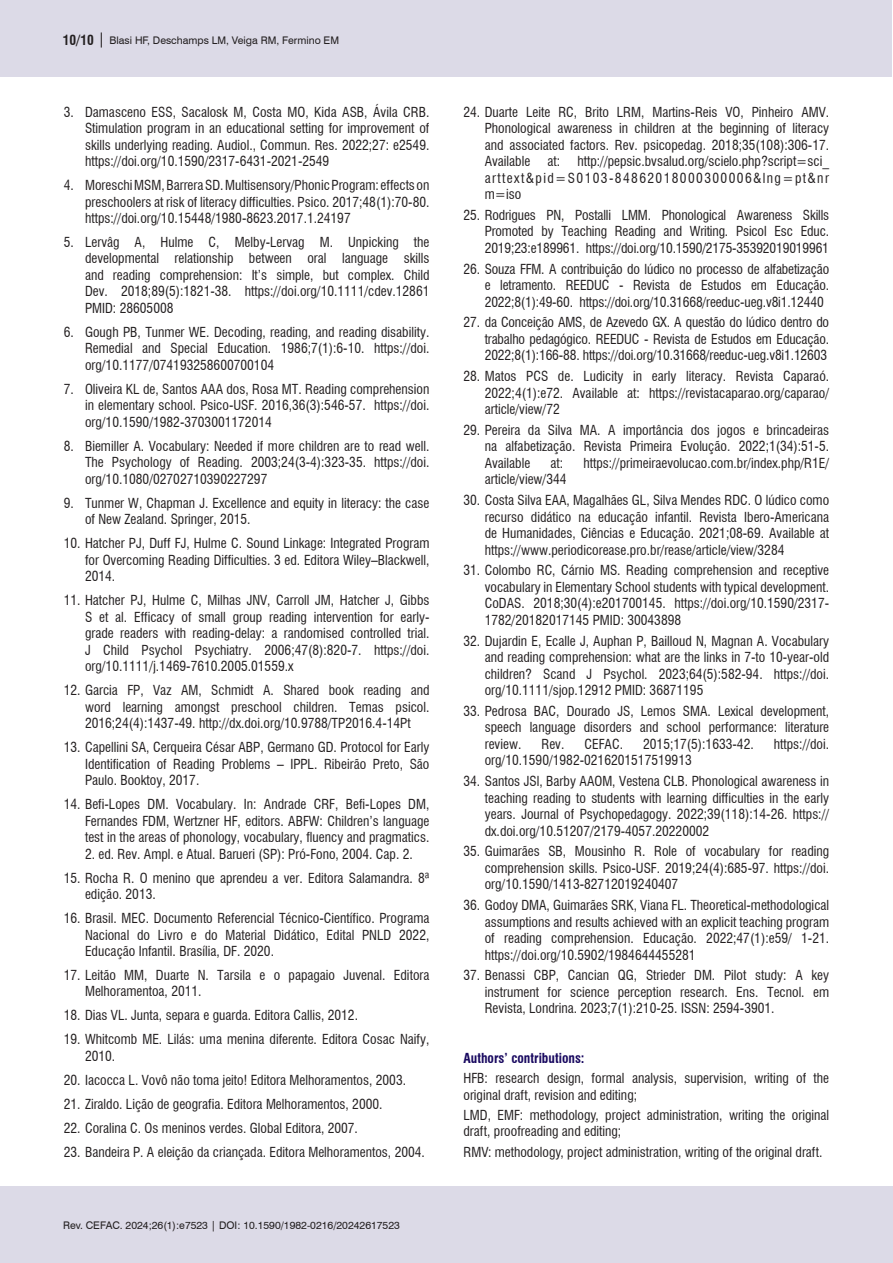
<style>
.page{position:relative;width:893px;height:1263px;background:#fff}
.page>*{position:absolute;margin:0;border:0;box-sizing:border-box;transform-origin:0 0}
.Contibuição_autor{font:condensed 13.5px/16.5px "Swiss 721 BT";color:#231f20;text-align:justify}
.Contibuição_autor_titulo{font:700 condensed 13.5px "Swiss 721 BT";color:#18085f}
.t1{font:10.5px "Swiss 721 BT";color:#231f20}
.s1{font-weight:700;font-stretch:condensed;font-size:13.5px}
.s2{font-size:15px}
</style>
<div class="page">
<div style="left:0;top:1186px;width:892px;height:77px;background:#dcdae7"></div>
<div style="left:0;top:0;width:892px;height:77px;background:#dcdae7"></div>
<p class="t1" style="left:63px;top:33px;width:278px"><span class="s1">10/10</span> <span class="s2">|</span> Blasi HF, Deschamps LM, Veiga RM, Fermino EM</p>
<p class="Contibuição_autor" style="left:85px;top:103px;width:346px;text-indent:-21px">3. Damasceno ESS, Sacalosk M, Costa MO, Kida ASB, Ávila CRB.<br>Stimulation program in an educational setting for improvement of skills underlying reading. Audiol., Commun. Res. 2022;27: e2549. https://doi.org/10.1590/2317-6431-2021-2549</p>
<p class="Contibuição_autor" style="left:85px;top:177px;width:346px;text-indent:-21px">4. Moreschi MSM, Barrera SD. Multisensory/Phonic Program: effects on preschoolers at risk of literacy difficulties. Psico. 2017;48(1):70-80. https://doi.org/10.15448/1980-8623.2017.1.24197</p>
<p class="Contibuição_autor" style="left:85px;top:234px;width:346px;text-indent:-21px">5. Lervâg A, Hulme C, Melby-Lervag M. Unpicking the developmental relationship between oral language skills and reading comprehension: It’s simple, but complex. Child Dev. 2018;89(5):1821-38. https://doi.org/10.1111/cdev.12861<br>PMID: 28605008</p>
<p class="Contibuição_autor" style="left:85px;top:324px;width:346px;text-indent:-21px">6. Gough PB, Tunmer WE. Decoding, reading, and reading disability.<br>Remedial and Special Education. 1986;7(1):6-10. https://doi. org/10.1177/074193258600700104</p>
<p class="Contibuição_autor" style="left:85px;top:381px;width:346px;text-indent:-21px">7. Oliveira KL de, Santos AAA dos, Rosa MT. Reading comprehension in elementary school. Psico-USF. 2016,36(3):546-57. https://doi. org/10.1590/1982-3703001172014</p>
<p class="Contibuição_autor" style="left:85px;top:438px;width:346px;text-indent:-21px">8. Biemiller A. Vocabulary: Needed if more children are to read well.<br>The Psychology of Reading. 2003;24(3-4):323-35. https://doi. org/10.1080/02702710390227297</p>
<p class="Contibuição_autor" style="left:85px;top:495px;width:346px;text-indent:-21px">9. Tunmer W, Chapman J. Excellence and equity in literacy: the case of New Zealand. Springer, 2015.</p>
<p class="Contibuição_autor" style="left:85px;top:535px;width:346px;text-indent:-21px">10. Hatcher PJ, Duff FJ, Hulme C. Sound Linkage: Integrated Program for Overcoming Reading Difficulties. 3 ed. Editora Wiley–Blackwell, 2014.</p>
<p class="Contibuição_autor" style="left:85px;top:592px;width:346px;text-indent:-21px">11. Hatcher PJ, Hulme C, Milhas JNV, Carroll JM, Hatcher J, Gibbs S et al. Efficacy of small group reading intervention for early&shy;grade readers with reading-delay: a randomised controlled trial.<br>J Child Psychol Psychiatry. 2006;47(8):820-7. https://doi. org/10.1111/j.1469-7610.2005.01559.x</p>
<p class="Contibuição_autor" style="left:85px;top:682px;width:346px;text-indent:-21px">12. Garcia FP, Vaz AM, Schmidt A. Shared book reading and word learning amongst preschool children. Temas psicol.<br>2016;24(4):1437-49. http://dx.doi.org/10.9788/TP2016.4-14Pt</p>
<p class="Contibuição_autor" style="left:85px;top:739px;width:346px;text-indent:-21px">13. Capellini SA, Cerqueira César ABP, Germano GD. Protocol for Early Identification of Reading Problems – IPPL. Ribeirão Preto, São Paulo. Booktoy, 2017.</p>
<p class="Contibuição_autor" style="left:85px;top:796px;width:346px;text-indent:-21px">14. Befi-Lopes DM. Vocabulary. In: Andrade CRF, Befi-Lopes DM, Fernandes FDM, Wertzner HF, editors. ABFW: Children’s language test in the areas of phonology, vocabulary, fluency and pragmatics.</p>
<p class="Contibuição_autor" style="left:85px;top:845px;width:329px">2. ed. Rev. Ampl. e Atual. Barueri (SP): Pró-Fono, 2004. Cap. 2.</p>
<p class="Contibuição_autor" style="left:85px;top:869px;width:346px;text-indent:-21px">15. Rocha R. O menino que aprendeu a ver. Editora Salamandra. 8ª edição. 2013.</p>
<p class="Contibuição_autor" style="left:85px;top:910px;width:346px;text-indent:-21px">16. Brasil. MEC. Documento Referencial Técnico-Científico. Programa Nacional do Livro e do Material Didático, Edital PNLD 2022, Educação Infantil. Brasília, DF. 2020.</p>
<p class="Contibuição_autor" style="left:85px;top:967px;width:346px;text-indent:-21px">17. Leitão MM, Duarte N. Tarsila e o papagaio Juvenal. Editora<br>Melhoramentoa, 2011.</p>
<p class="Contibuição_autor" style="left:64px;top:1007px;width:296px">18. Dias VL. Junta, separa e guarda. Editora Callis, 2012.</p>
<p class="Contibuição_autor" style="left:85px;top:1031px;width:346px;text-indent:-21px">19. Whitcomb ME. Lilás: uma menina diferente. Editora Cosac Naify,<br>2010.</p>
<p class="Contibuição_autor" style="left:64px;top:1072px;width:344px">20. Iacocca L. Vovô não toma jeito! Editora Melhoramentos, 2003.</p>
<p class="Contibuição_autor" style="left:64px;top:1095px;width:320px">21. Ziraldo. Lição de geografia. Editora Melhoramentos, 2000.</p>
<p class="Contibuição_autor" style="left:64px;top:1119px;width:296px">22. Coralina C. Os meninos verdes. Global Editora, 2007.</p>
<p class="Contibuição_autor" style="left:64px;top:1143px;width:363px">23. Bandeira P. A eleição da criançada. Editora Melhoramentos, 2004.</p>
<p class="t1" style="left:63px;top:1218px;width:338px">Rev. CEFAC. 2024;26(1):e7523 | DOI: 10.1590/1982-0216/20242617523</p>
<p class="Contibuição_autor" style="left:485px;top:103px;width:346px;text-indent:-21px">24. Duarte Leite RC, Brito LRM, Martins-Reis VO, Pinheiro AMV.<br>Phonological awareness in children at the beginning of literacy and associated factors. Rev. psicopedag. 2018;35(108):306-17.<br>Available</p>
<p class="Contibuição_autor" style="left:485px;top:153px;width:346px;text-indent:93px">http://pepsic.bvsalud.org/scielo.php?script=sci_ arttext&amp;pid=S0103-84862018000300006&amp;lng=pt&amp;nr m=iso</p>
<p class="Contibuição_autor" style="left:485px;top:207px;width:346px;text-indent:-21px">25. Rodrigues PN, Postalli LMM. Phonological Awareness Skills Promoted by Teaching Reading and Writing. Psicol Esc Educ.<br>2019;23:e189961. https://doi.org/10.1590/2175-35392019019961</p>
<p class="Contibuição_autor" style="left:485px;top:260px;width:346px;text-indent:-21px">26. Souza FFM. A contribuição do lúdico no processo de alfabetização e letramento. REEDUC - Revista de Estudos em Educação.<br>2022;8(1):49-60. https://doi.org/10.31668/reeduc-ueg.v8i1.12440</p>
<p class="Contibuição_autor" style="left:485px;top:314px;width:346px;text-indent:-21px">27. da Conceição AMS, de Azevedo GX. A questão do lúdico dentro do trabalho pedagógico. REEDUC - Revista de Estudos em Educação.<br>2022;8(1):166-88. https://doi.org/10.31668/reeduc-ueg.v8i1.12603</p>
<p class="Contibuição_autor" style="left:485px;top:368px;width:346px;text-indent:-21px">28. Matos PCS de. Ludicity in early literacy. Revista Caparaó.<br>2022;4(1):e72. Available at: https://revistacaparao.org/caparao/ article/view/72</p>
<p class="Contibuição_autor" style="left:485px;top:422px;width:346px;text-indent:-21px">29. Pereira da Silva MA. A importância dos jogos e brincadeiras na alfabetização. Revista Primeira Evolução. 2022;1(34):51-5.<br>Available</p>
<p class="Contibuição_autor" style="left:548px;top:153px;width:14px">at:</p>
<p class="Contibuição_autor" style="left:550px;top:455px;width:14px">at:</p>
<p class="Contibuição_autor" style="left:583px;top:455px;width:247px">https://primeiraevolucao.com.br/index.php/R1E/</p>
<p class="Contibuição_autor" style="left:485px;top:471px;width:83px">article/view/344</p>
<p class="Contibuição_autor" style="left:485px;top:492px;width:346px;text-indent:-21px">30. Costa Silva EAA, Magalhães GL, Silva Mendes RDC. O lúdico como recurso didático na educação infantil. Revista Ibero-Americana de Humanidades, Ciências e Educação. 2021;08-69. Available at https://www.periodicorease.pro.br/rease/article/view/3284</p>
<p class="Contibuição_autor" style="left:485px;top:562px;width:346px;text-indent:-21px">31. Colombo RC, Cárnio MS. Reading comprehension and receptive vocabulary in Elementary School students with typical development.<br>CoDAS. 2018;30(4):e201700145. https://doi.org/10.1590/2317- 1782/20182017145 PMID: 30043898</p>
<p class="Contibuição_autor" style="left:485px;top:632px;width:346px;text-indent:-21px">32. Dujardin E, Ecalle J, Auphan P, Bailloud N, Magnan A. Vocabulary and reading comprehension: what are the links in 7-to 10-year-old children? Scand J Psychol. 2023;64(5):582-94. https://doi. org/10.1111/sjop.12912 PMID: 36871195</p>
<p class="Contibuição_autor" style="left:485px;top:703px;width:346px;text-indent:-21px">33. Pedrosa BAC, Dourado JS, Lemos SMA. Lexical development, speech language disorders and school performance: literature review.</p>
<p class="Contibuição_autor" style="left:541px;top:736px;width:24px">Rev.</p>
<p class="Contibuição_autor" style="left:585px;top:736px;width:40px">CEFAC.</p>
<p class="Contibuição_autor" style="left:643px;top:736px;width:112px">2015;17(5):1633-42.</p>
<p class="Contibuição_autor" style="left:774px;top:736px;width:57px">https://doi.</p>
<p class="Contibuição_autor" style="left:485px;top:752px;width:208px">org/10.1590/1982-0216201517519913</p>
<p class="Contibuição_autor" style="left:485px;top:773px;width:346px;text-indent:-21px">34. Santos JSl, Barby AAOM, Vestena CLB. Phonological awareness in teaching reading to students with learning difficulties in the early years. Journal of Psychopedagogy. 2022;39(118):14-26. https:// dx.doi.org/10.51207/2179-4057.20220002</p>
<p class="Contibuição_autor" style="left:485px;top:843px;width:346px;text-indent:-21px">35. Guimarães SB, Mousinho R. Role of vocabulary for reading comprehension skills. Psico-USF. 2019;24(4):685-97. https://doi. org/10.1590/1413-82712019240407</p>
<p class="Contibuição_autor" style="left:485px;top:897px;width:346px;text-indent:-21px">36. Godoy DMA, Guimarães SRK, Viana FL. Theoretical-methodological assumptions and results achieved with an explicit teaching program of reading comprehension. Educação. 2022;47(1):e59/ 1-21. https://doi.org/10.5902/1984644455281</p>
<p class="Contibuição_autor" style="left:485px;top:967px;width:346px;text-indent:-21px">37. Benassi CBP, Cancian QG, Strieder DM. Pilot study: A key instrument for science perception research. Ens. Tecnol. em Revista, Londrina. 2023;7(1):210-25. ISSN: 2594-3901.</p>
<p class="Contibuição_autor_titulo" style="left:463px;top:1050px;width:123px">Authors’ contributions:</p>
<p class="Contibuição_autor" style="left:463px;top:1070px;width:367px">HFB: research design, formal analysis, supervision, writing of the original draft, revision and editing;</p>
<p class="Contibuição_autor" style="left:463px;top:1107px;width:367px">LMD, EMF: methodology, project administration, writing the original draft, proofreading and editing;</p>
<p class="Contibuição_autor" style="left:463px;top:1143px;width:361px">RMV: methodology, project administration, writing of the original draft.</p>
</div>
